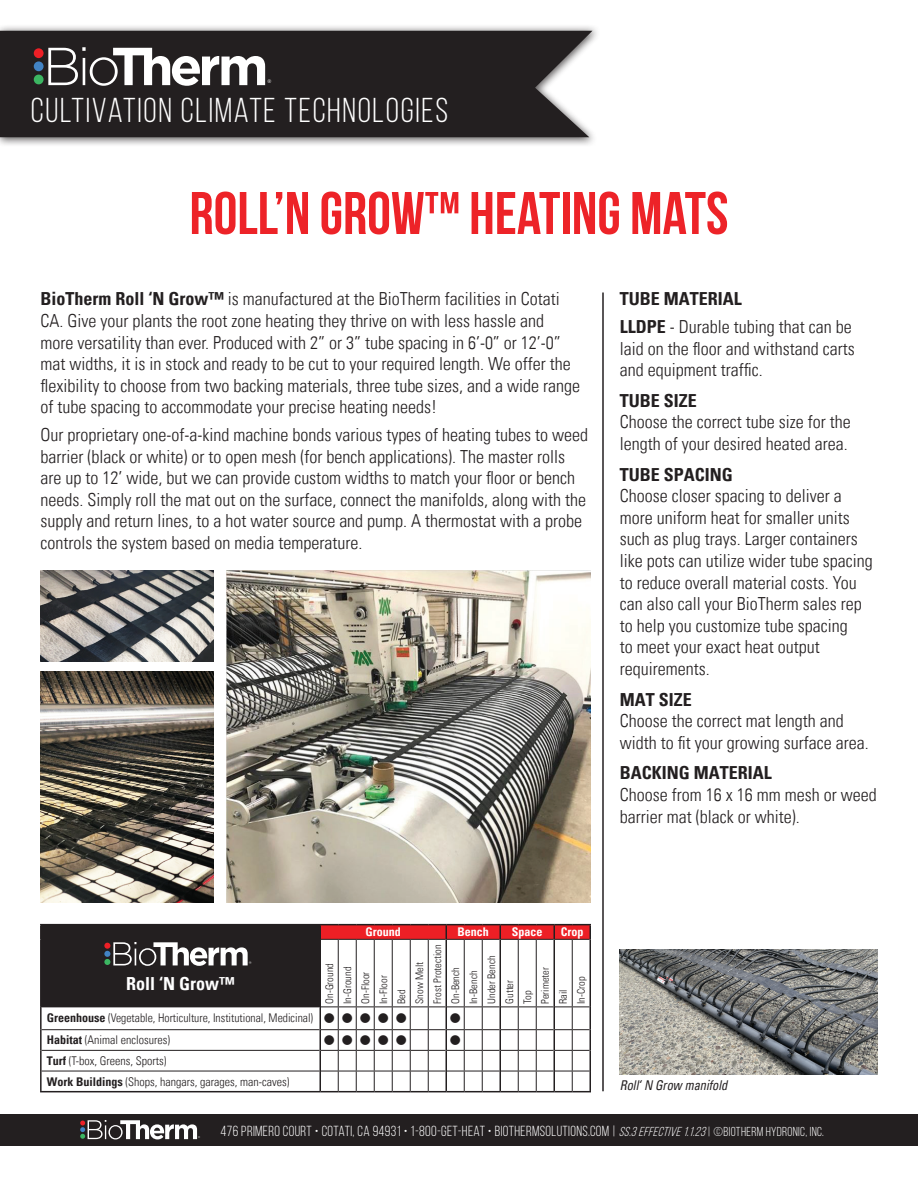
<style>
.page{position:relative;width:918px;height:1188px;background:#fff}
.page>*{position:absolute;margin:0;border:0;box-sizing:border-box;transform-origin:0 0}
.t1{font:700 60px "Bebas Neue";color:#ed2328}
.t2{font:34.5px "Bebas Neue";letter-spacing:.05em;color:#fff}
.t3{font:300 condensed 27px "Univers LT";color:#231f20}
.t4{font:300 condensed 18px/21.6px "Univers LT";color:#231f20}
.t5{font:700 condensed 18px "Univers";color:#231f20}
.t6{font:700 condensed 18px "Univers";color:#fff}
.t7{font:14.55px "Bebas Neue";letter-spacing:.025em;color:#fff}
.t8{font:italic condensed 13.5px "Univers";color:#231f20;scale:.92 1}
.t9{font:300 condensed 12px/20.7px "Univers LT";color:#231f20}
.t10{font:700 condensed 12px "Univers";color:#fff}
.t11{font:300 condensed 10.5px/18px "Univers LT";color:#231f20}
.t12{font:500 7.5px "Univers";color:#fff}
.t13{font:500 4.65px "Univers";color:#fff}
.t14{font:500 3.75px "Univers";color:#fff}
.s1{font-family:"Univers";font-weight:700}
.s2{font-style:italic;font-size:12.9px}
.s3{font-size:12.9px}
</style>
<div class="page">
<div style="left:0;top:1114px;width:918px;height:32px;background:#231f20"></div>
<svg style="left:80px;top:1120px;width:117px;height:19px"></svg>
<img style="left:40px;top:672px;width:174px;height:231px">
<img style="left:40px;top:571px;width:174px;height:90px">
<img style="left:226px;top:571px;width:365px;height:332px">
<div style="left:0;top:24px;width:601px;height:123px;background:#231f20;opacity:.75"></div>
<div style="left:0;top:30px;width:592px;height:107px;background:#231f20"></div>
<svg style="left:48px;top:47px;width:217px;height:39px"></svg>
<div style="left:34px;top:48px;width:10px;height:10px;background:#ed1f26;border-radius:50%"></div>
<div style="left:34px;top:61px;width:10px;height:10px;background:#4283c4;border-radius:50%"></div>
<div style="left:34px;top:75px;width:10px;height:9px;background:#3cb662;border-radius:50%"></div>
<img style="left:620px;top:949px;width:258px;height:126px">
<hr style="left:602px;top:292px;width:2px;height:799px;background:#231f20">
<div style="left:41px;top:925px;width:279px;height:82px;background:#231f20"></div>
<hr style="left:40px;top:924px;width:280px;height:1px;background:#231f20">
<svg style="left:40px;top:925px;width:1px;height:14px"></svg>
<hr style="left:40px;top:939px;width:2px;height:68px;background:#231f20">
<hr style="left:590px;top:939px;width:1px;height:68px;background:#231f20">
<hr style="left:40px;top:1007px;width:2px;height:23px;background:#231f20">
<hr style="left:40px;top:1030px;width:2px;height:20px;background:#231f20">
<hr style="left:40px;top:1050px;width:2px;height:21px;background:#231f20">
<hr style="left:40px;top:1071px;width:2px;height:20px;background:#231f20">
<hr style="left:40px;top:1091px;width:280px;height:1px;background:#231f20">
<hr style="left:338px;top:940px;width:1px;height:67px;background:#231f20">
<hr style="left:356px;top:940px;width:1px;height:67px;background:#231f20">
<hr style="left:374px;top:940px;width:1px;height:67px;background:#231f20">
<hr style="left:392px;top:940px;width:1px;height:67px;background:#231f20">
<hr style="left:410px;top:940px;width:1px;height:67px;background:#231f20">
<hr style="left:428px;top:940px;width:1px;height:67px;background:#231f20">
<hr style="left:464px;top:940px;width:1px;height:67px;background:#231f20">
<hr style="left:482px;top:940px;width:1px;height:67px;background:#231f20">
<hr style="left:518px;top:940px;width:1px;height:67px;background:#231f20">
<hr style="left:536px;top:940px;width:1px;height:67px;background:#231f20">
<hr style="left:572px;top:940px;width:1px;height:67px;background:#231f20">
<hr style="left:42px;top:1007px;width:277px;height:1px;background:#231f20">
<hr style="left:42px;top:1029px;width:277px;height:1px;background:#231f20">
<hr style="left:42px;top:1050px;width:277px;height:1px;background:#231f20">
<hr style="left:42px;top:1071px;width:277px;height:1px;background:#231f20">
<hr style="left:320px;top:939px;width:1px;height:68px;background:#231f20">
<hr style="left:446px;top:939px;width:1px;height:68px;background:#231f20">
<hr style="left:500px;top:939px;width:1px;height:68px;background:#231f20">
<svg style="left:320px;top:924px;width:271px;height:16px;background:#ca2025"></svg>
<hr style="left:554px;top:939px;width:1px;height:68px;background:#231f20">
<svg style="left:320px;top:1007px;width:271px;height:85px"></svg>
<svg style="left:104px;top:942px;width:144px;height:24px"></svg>
<p class="t12" style="left:268px;top:78px;width:5px">®</p>
<h2 class="t2" style="left:31px;top:91px;width:419px">CULTIVATION CLIMATE TECHNOLOGIES</h2>
<h1 class="t1" style="left:190px;top:180px;width:540px">ROLL’N GROW™ HEATING MATS</h1>
<p class="t4" style="left:40px;top:288px;width:541px"><span class="s1">BioTherm Roll ‘N Grow™</span> is manufactured at the BioTherm facilities in Cotati CA. Give your plants the root zone heating they thrive on with less hassle and more versatility than ever. Produced with 2” or 3” tube spacing in 6’-0” or 12’-0” mat widths, it is in stock and ready to be cut to your required length. We offer the flexibility to choose from two backing materials, three tube sizes, and a wide range of tube spacing to accommodate your precise heating needs!</p>
<p class="t4" style="left:40px;top:424px;width:549px">Our proprietary one-of-a-kind machine bonds various types of heating tubes to weed barrier (black or white) or to open mesh (for bench applications). The master rolls are up to 12’ wide, but we can provide custom widths to match your floor or bench needs. Simply roll the mat out on the surface, connect the manifolds, along with the supply and return lines, to a hot water source and pump. A thermostat with a probe controls the system based on media temperature.</p>
<p class="t5" style="left:620px;top:288px;width:123px">TUBE MATERIAL</p>
<p class="t4" style="left:620px;top:316px;width:236px"><span class="s1">LLDPE</span> - Durable tubing that can be laid on the floor and withstand carts and equipment traffic.</p>
<p class="t5" style="left:620px;top:389px;width:79px">TUBE SIZE</p>
<p class="t4" style="left:620px;top:411px;width:232px">Choose the correct tube size for the length of your desired heated area.</p>
<p class="t5" style="left:620px;top:463px;width:115px">TUBE SPACING</p>
<p class="t4" style="left:620px;top:485px;width:254px">Choose closer spacing to deliver a more uniform heat for smaller units such as plug trays. Larger containers like pots can utilize wider tube spacing to reduce overall material costs. You can also call your BioTherm sales rep to help you customize tube spacing<br>to meet your exact heat output requirements.</p>
<p class="t5" style="left:620px;top:688px;width:73px">MAT SIZE</p>
<p class="t4" style="left:620px;top:710px;width:250px">Choose the correct mat length and width to fit your growing surface area.</p>
<p class="t5" style="left:620px;top:762px;width:154px">BACKING MATERIAL</p>
<p class="t4" style="left:620px;top:784px;width:258px">Choose from 16 x 16 mm mesh or weed barrier mat (black or white).</p>
<p class="t6" style="left:126px;top:973px;width:110px">Roll ‘N Grow™</p>
<p class="t13" style="left:249px;top:961px;width:4px">®</p>
<p class="t10" style="left:366px;top:925px;width:37px">Ground</p>
<p class="t10" style="left:458px;top:925px;width:33px">Bench</p>
<p class="t10" style="left:512px;top:925px;width:32px">Space</p>
<p class="t10" style="left:561px;top:925px;width:24px">Crop</p>
<p class="t11" style="left:320px;top:1004px;width:61px;rotate:-90deg">On-Ground<br>In-Ground<br>On-Floor<br>In-Floor<br>Bed<br>Snow Melt<br>Frost Protection<br>On-Bench<br>In-Bench<br>Under Bench<br>Gutter<br>Top<br>Perimeter<br>Rail<br>In-Crop</p>
<p class="t9" style="left:47px;top:1007px;width:268px"><span class="s1">Greenhouse</span> (Vegetable, Horticulture, Institutional, Medicinal)</p>
<h3 class="t3" style="left:321px;top:1002px;width:90px">•••••</h3>
<h3 class="t3" style="left:447px;top:1002px;width:18px">•</h3>
<p class="t9" style="left:47px;top:1030px;width:125px"><span class="s1">Habitat</span> (Animal enclosures)</p>
<h3 class="t3" style="left:321px;top:1024px;width:90px">•••••</h3>
<h3 class="t3" style="left:447px;top:1024px;width:18px">•</h3>
<p class="t9" style="left:47px;top:1050px;width:244px"><span class="s1">Turf</span> (T-box, Greens, Sports)<br><span class="s1">Work Buildings</span> (Shops, hangars, garages, man-caves)</p>
<p class="t8" style="left:620px;top:1077px;width:118px">Roll ‘N Grow manifold</p>
<p class="t14" style="left:198px;top:1136px;width:3px">®</p>
<p class="t7" style="left:221px;top:1123px;width:605px">476 PRIMERO COURT • COTATI, CA 94931 • 1-800-GET-HEAT • BIOTHERMSOLUTIONS.COM | <span class="s2">SS.3EFFECTIVE1.1.23</span><span class="s3">| ©BIOTHERM HYDRONIC, INC.</span></p>
</div>
